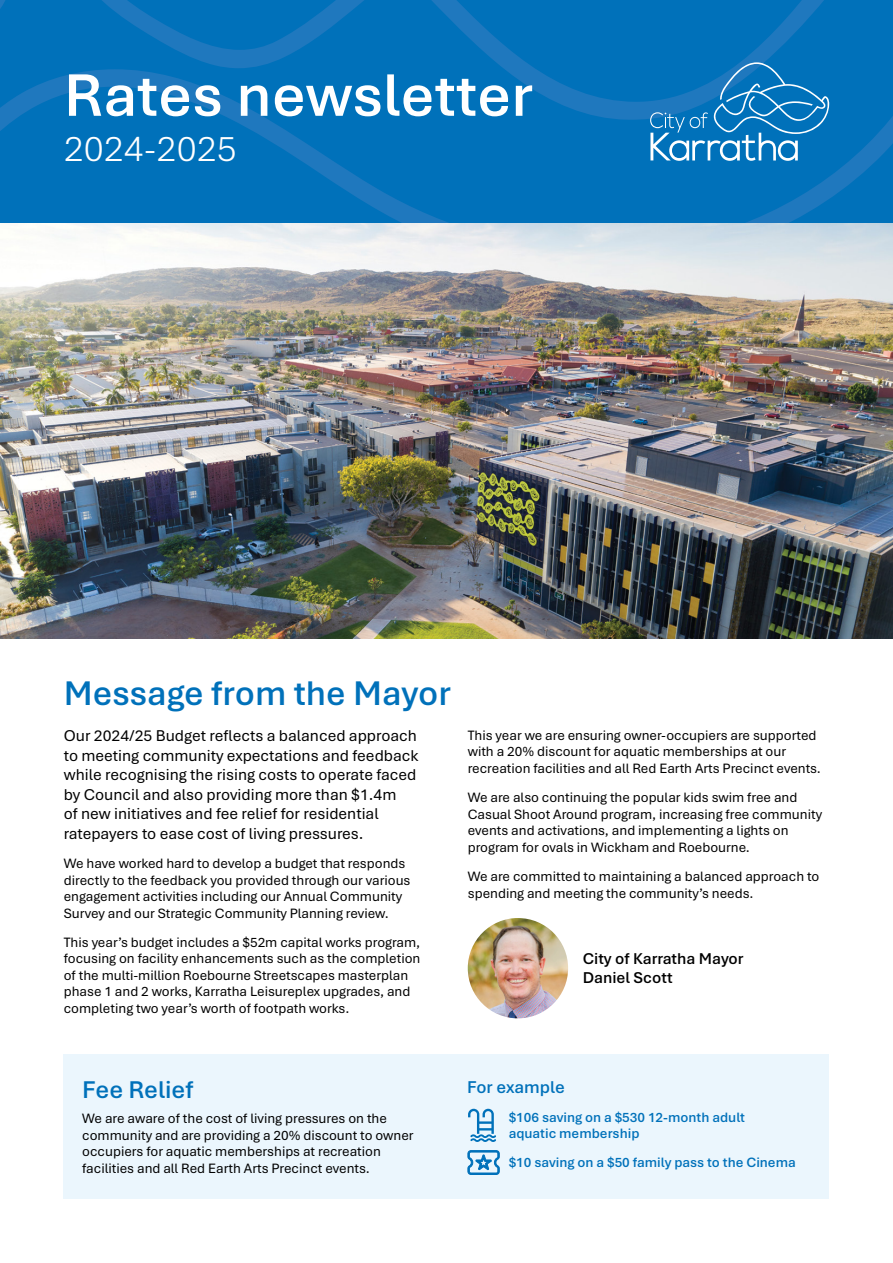
<style>
.page{position:relative;width:893px;height:1263px;background:#fff}
.page>*{position:absolute;margin:0;border:0;box-sizing:border-box;transform-origin:0 0}
.t1{font:600 63px "Aptos";letter-spacing:-.005em;color:#fff}
.t2{font:300 37.5px "Aptos";color:#fff}
.t3{font:600 36px "Aptos";color:#0071ba}
.t4{font:600 25.5px "Aptos";color:#0071ba}
.t5{font:600 18px "Aptos";color:#0071ba}
.t6{font:16.5px/19.5px "Aptos";color:#000}
.t7{font:600 16.5px/19.5px "Aptos";color:#000}
.t8{font:14.25px/16.5px "Aptos";color:#000}
.t9{font:600 14.25px/16.5px "Aptos";color:#0071ba}
</style>
<div class="page">
<div style="left:64px;top:1054px;width:765px;height:145px;background:#ebf6fd"></div>
<svg style="left:0;top:0;width:893px;height:223px;background:#0371ba"></svg>
<img style="left:0;top:223px;width:893px;height:416px">
<img style="left:468px;top:918px;width:100px;height:100px;border-radius:50px">
<svg style="left:650px;top:62px;width:179px;height:99px;background:#2383c3"></svg>
<svg style="left:468px;top:1109px;width:28px;height:33px"></svg>
<svg style="left:467px;top:1150px;width:33px;height:25px"></svg>
<h1 class="t1" style="left:64px;top:52px;width:471px">Rates newsletter</h1>
<h2 class="t2" style="left:64px;top:123px;width:174px">2024-2025</h2>
<h3 class="t3" style="left:64px;top:669px;width:389px">Message from the Mayor</h3>
<p class="t6" style="left:64px;top:726px;width:356px">Our 2024/25 Budget reflects a balanced approach to meeting community expectations and feedback while recognising the rising costs to operate faced by Council and also providing more than $1.4m<br>of new initiatives and fee relief for residential ratepayers to ease cost of living pressures.</p>
<p class="t8" style="left:64px;top:855px;width:348px">We have worked hard to develop a budget that responds directly to the feedback you provided through our various engagement activities including our Annual Community Survey and our Strategic Community Planning review.</p>
<p class="t8" style="left:64px;top:933px;width:358px">This year’s budget includes a $52m capital works program, focusing on facility enhancements such as the completion of the multi-million Roebourne Streetscapes masterplan phase 1 and 2 works, Karratha Leisureplex upgrades, and completing two year’s worth of footpath works.</p>
<p class="t8" style="left:468px;top:726px;width:355px">This year we are ensuring owner-occupiers are supported with a 20% discount for aquatic memberships at our recreation facilities and all Red Earth Arts Precinct events.</p>
<p class="t8" style="left:468px;top:789px;width:356px">We are also continuing the popular kids swim free and Casual Shoot Around program, increasing free community events and activations, and implementing a lights on program for ovals in Wickham and Roebourne.</p>
<p class="t8" style="left:468px;top:867px;width:353px">We are committed to maintaining a balanced approach to spending and meeting the community’s needs.</p>
<p class="t7" style="left:583px;top:948px;width:163px">City of Karratha Mayor<br>Daniel Scott</p>
<h3 class="t4" style="left:82px;top:1073px;width:113px">Fee Relief</h3>
<p class="t8" style="left:82px;top:1110px;width:333px">We are aware of the cost of living pressures on the community and are providing a 20% discount to owner occupiers for aquatic memberships at recreation facilities and all Red Earth Arts Precinct events.</p>
<p class="t5" style="left:467px;top:1075px;width:99px">For example</p>
<p class="t9" style="left:509px;top:1108px;width:238px">$106 saving on a $530 12-month adult aquatic membership</p>
<p class="t9" style="left:509px;top:1154px;width:289px">$10 saving on a $50 family pass to the Cinema</p>
</div>
